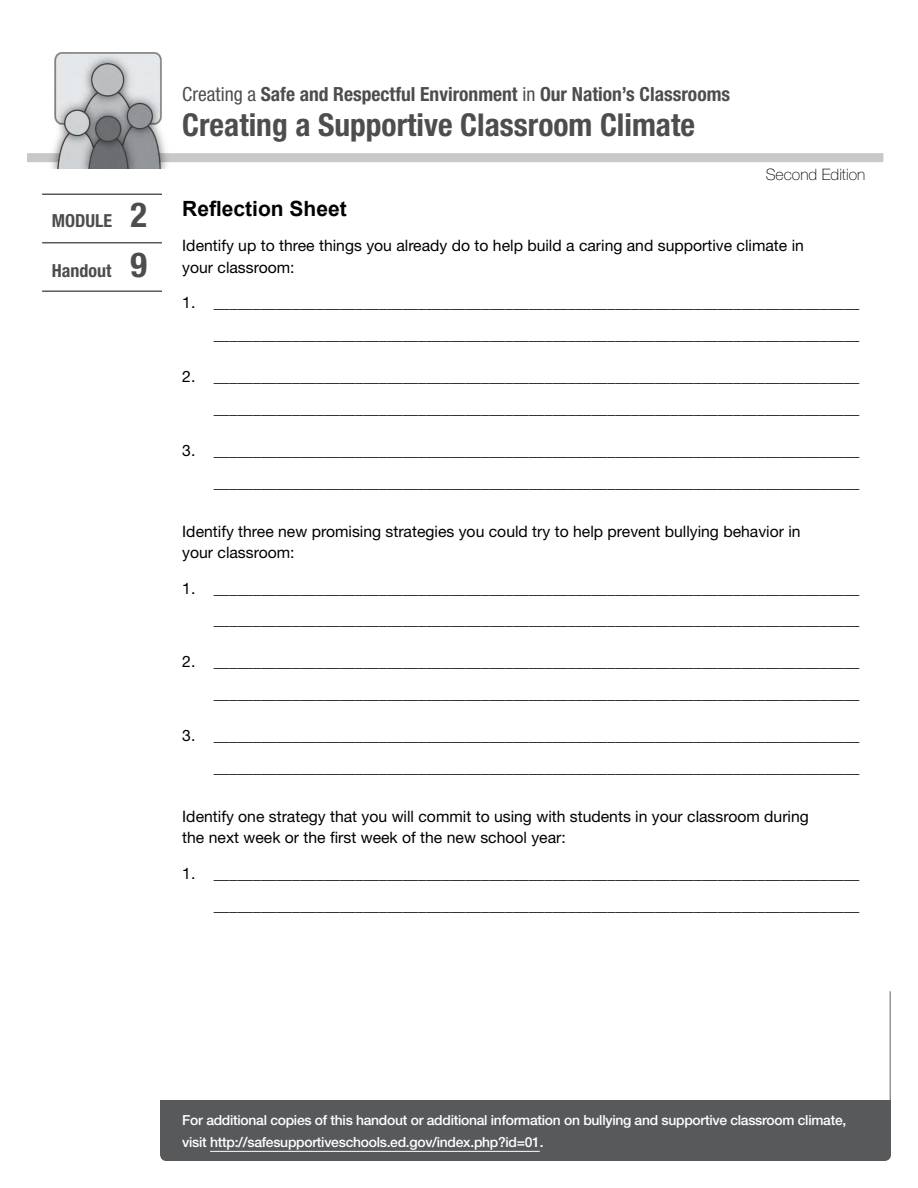
<style>
.page{position:relative;width:918px;height:1188px;background:#fff}
.page>*{position:absolute;margin:0;border:0;box-sizing:border-box;transform-origin:0 0}
.t1{font:700 condensed 31.5px "Helvetica Neue LT Std";color:#4d4d4f}
.t2{font:700 21px "Arial";color:#000}
.t3{font:700 condensed 19.5px "Helvetica Neue LT Std";color:#4d4d4f}
.t4{font:700 condensed 18px "Helvetica Neue LT Std";color:#4d4d4f}
.t5{font:15.75px/31.8px "Helvetica Neue LT Std";color:#000;text-align:right}
.t6{font:100 15.75px "Helvetica Neue LT Std";color:#000}
.t7{font:500 13.8px/21.8px "Helvetica Neue LT Std";letter-spacing:-.02em;color:#fff}
.s1{font-size:34.5px}
.s2{font-weight:400}
</style>
<div class="page">
<div style="left:160px;top:1100px;width:731px;height:61px;background:#58595b"></div>
<div style="left:27px;top:153px;width:856px;height:9px;background:#c7c8ca"></div>
<img style="left:41px;top:52px;width:134px;height:116px">
<hr style="left:42px;top:242px;width:120px;height:1px;background:#58595b">
<hr style="left:42px;top:193px;width:120px;height:2px;background:#58595b">
<hr style="left:42px;top:290px;width:120px;height:2px;background:#58595b">
<hr style="left:210px;top:1151px;width:330px;height:1px;background:#fff">
<p class="t4" style="left:52px;top:210px;width:97px">MODULE <span class="s1">2</span></p>
<h2 class="t4" style="left:52px;top:259px;width:97px">Handout <span class="s1">9</span></h2>
<p class="t3" style="left:182px;top:82px;width:549px"><span class="s2">Creating a</span> Safe and Respectful Environment <span class="s2">in</span> Our Nation’s Classrooms</p>
<h1 class="t1" style="left:182px;top:105px;width:514px">Creating a Supportive Classroom Climate</h1>
<p class="t6" style="left:766px;top:165px;width:101px">Second Edition</p>
<h2 class="t2" style="left:182px;top:195px;width:166px">Reflection Sheet</h2>
<p class="t5" style="left:182px;top:235px;width:623px;line-height:21.8px;text-align:left">Identify up to three things you already do to help build a caring and supportive climate in your classroom:</p>
<p class="t5" style="left:182px;top:287px;width:679px">1. __________________________________________________________________________________ __________________________________________________________________________________</p>
<p class="t5" style="left:182px;top:361px;width:679px">2. __________________________________________________________________________________ __________________________________________________________________________________</p>
<p class="t5" style="left:182px;top:434px;width:679px">3. __________________________________________________________________________________ __________________________________________________________________________________</p>
<p class="t5" style="left:182px;top:520px;width:620px;line-height:21.8px;text-align:left">Identify three new promising strategies you could try to help prevent bullying behavior in your classroom:</p>
<p class="t5" style="left:182px;top:572px;width:679px">1. __________________________________________________________________________________ __________________________________________________________________________________</p>
<p class="t5" style="left:182px;top:646px;width:679px">2. __________________________________________________________________________________ __________________________________________________________________________________</p>
<p class="t5" style="left:182px;top:719px;width:679px">3. __________________________________________________________________________________ __________________________________________________________________________________</p>
<p class="t5" style="left:182px;top:805px;width:628px;line-height:21.8px;text-align:left">Identify one strategy that you will commit to using with students in your classroom during the next week or the first week of the new school year:</p>
<p class="t5" style="left:182px;top:857px;width:679px">1. __________________________________________________________________________________ __________________________________________________________________________________</p>
<p class="t7" style="left:182px;top:1109px;width:666px">For additional copies of this handout or additional information on bullying and supportive classroom climate, visit http://safesupportiveschools.ed.gov/index.php?id=01.</p>
</div>
